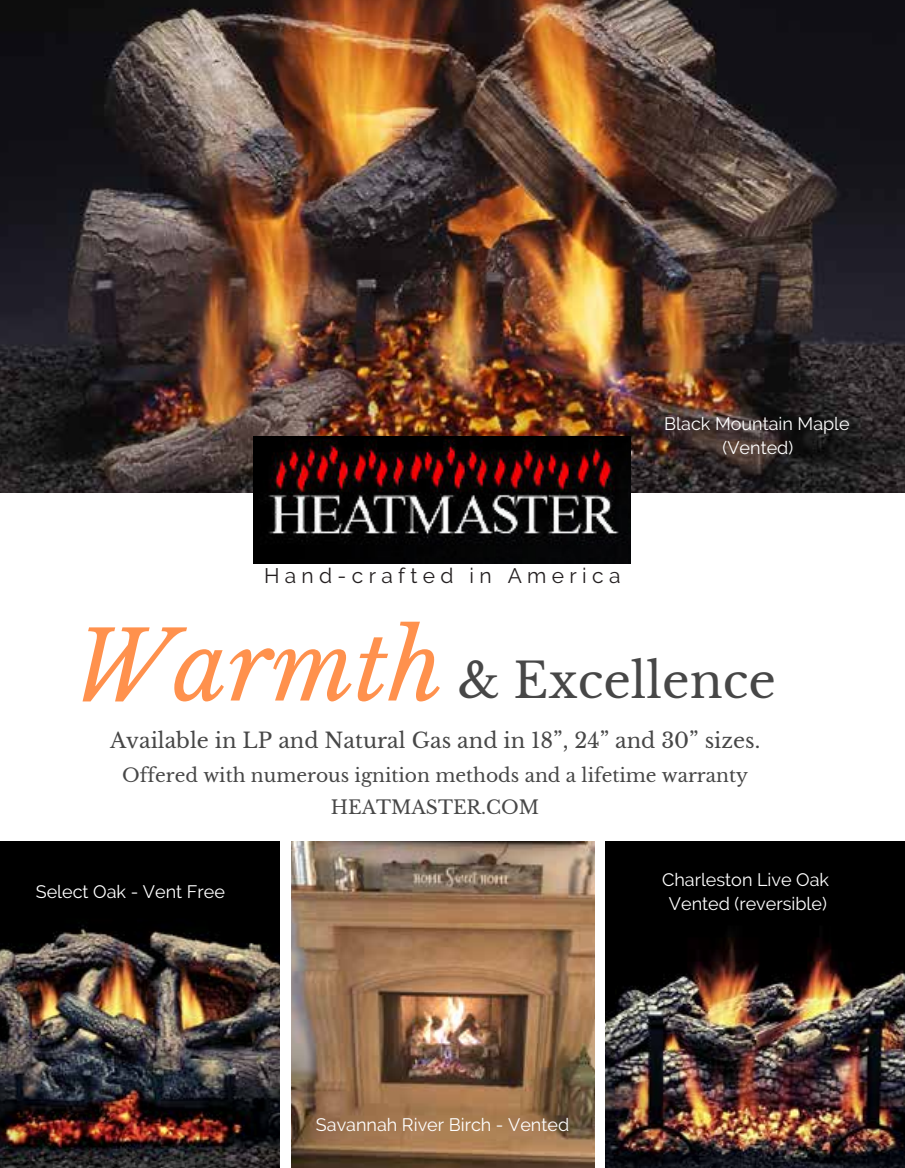
<style>
.page{position:relative;width:905px;height:1168px;background:#fff}
.page>*{position:absolute;margin:0;border:0;box-sizing:border-box;transform-origin:0 0}
.t1{font:48px "Libre Baskerville";color:#474747}
.t2{font:21px "Libre Baskerville";color:#474747}
.t3{font:21px "Raleway";letter-spacing:.255em;color:#231f20}
.t4{font:18.6px/32.7px "Libre Baskerville";color:#474747;text-align:center}
.t5{font:18px/24.8px "Raleway";color:#fff;text-align:center}
.s1{font-style:italic;font-size:94.95px;color:#ff914d}
</style>
<div class="page">
<img style="left:0;top:0;width:904px;height:493px">
<img style="left:0;top:842px;width:280px;height:326px">
<img style="left:291px;top:842px;width:303px;height:326px">
<img style="left:605px;top:842px;width:299px;height:326px">
<img style="left:254px;top:436px;width:376px;height:127px">
<p class="t3" style="left:264px;top:564px;width:358px">Hand-crafted in America</p>
<p class="t5" style="left:664px;top:411px;width:187px">Black Mountain Maple (Vented)</p>
<h1 class="t1" style="left:72px;top:651px;width:705px"><span class="s1">Warmth</span> &amp; Excellence</h1>
<p class="t2" style="left:110px;top:728px;width:651px">Available in LP and Natural Gas and in 18”, 24” and 30” sizes.</p>
<p class="t4" style="left:122px;top:759px;width:627px">Offered with numerous ignition methods and a lifetime warranty<br>HEATMASTER.COM</p>
<p class="t5" style="left:36px;top:879px;width:191px">Select Oak - Vent Free</p>
<p class="t5" style="left:316px;top:1112px;width:255px">Savannah River Birch - Vented</p>
<p class="t5" style="left:662px;top:867px;width:168px;line-height:24.3px">Charleston Live Oak<br>Vented (reversible)</p>
</div>
